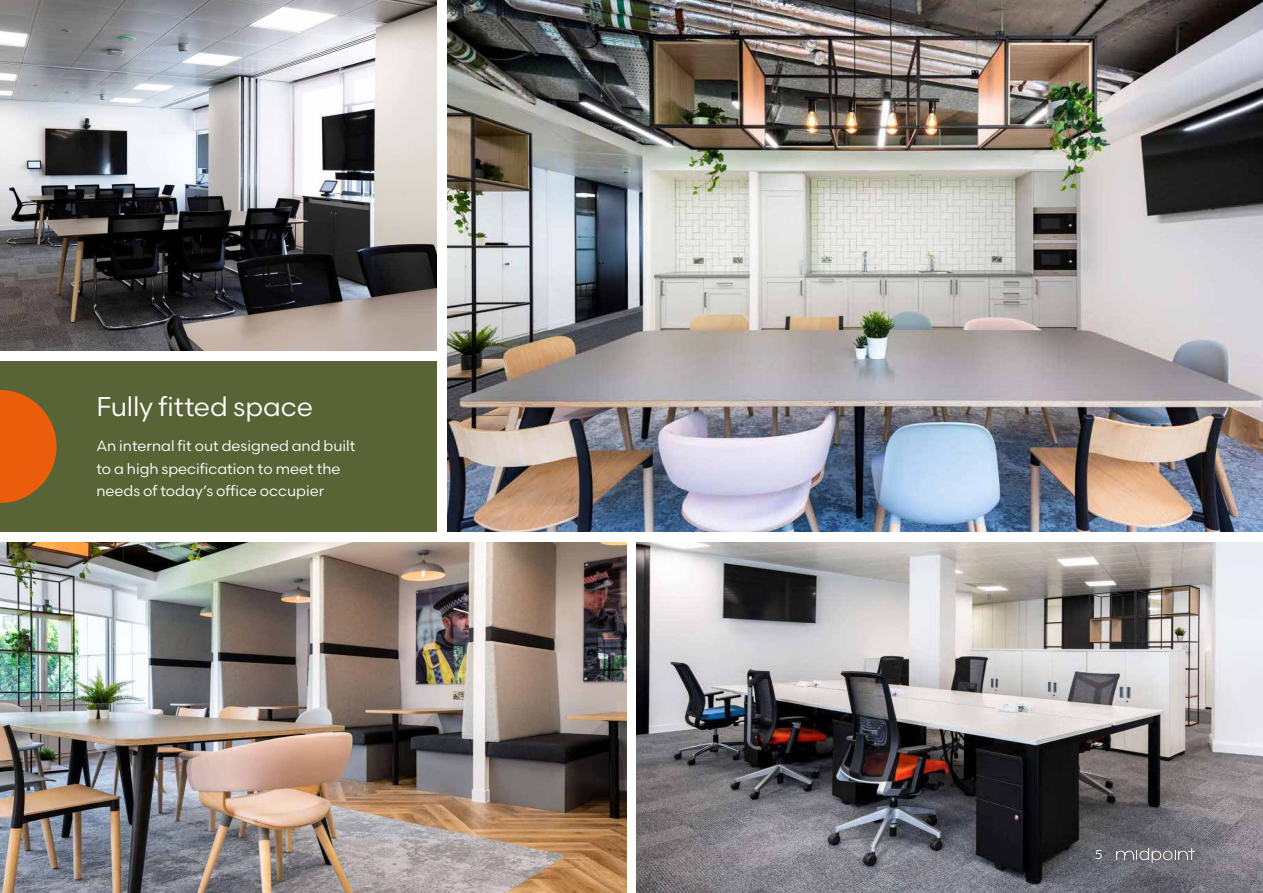
<style>
.page{position:relative;width:1263px;height:893px;background:#fff}
.page>*{position:absolute;margin:0;border:0;box-sizing:border-box;transform-origin:0 0}
.t1{font:27px "Scandia";letter-spacing:-.005em;color:#fff}
.t2{font:15px/22.5px "Scandia";color:#fff}
.t3{font:12px "Ofelia Text";color:#fff}
</style>
<div class="page">
<img style="left:0;top:0;width:437px;height:351px">
<img style="left:0;top:542px;width:626px;height:351px">
<img style="left:637px;top:542px;width:626px;height:351px">
<img style="left:447px;top:0;width:816px;height:531px">
<div style="left:0;top:361px;width:437px;height:170px;background:#586436"></div>
<svg style="left:0;top:390px;width:57px;height:113px"></svg>
<svg style="left:1116px;top:848px;width:79px;height:15px"></svg>
<h1 class="t1" style="left:96px;top:389px;width:218px">Fully fitted space</h1>
<p class="t2" style="left:96px;top:434px;width:261px">An internal fit out designed and built to a high specification to meet the needs of today’s office occupier</p>
<p class="t3" style="left:1095px;top:845px;width:9px">5</p>
</div>
